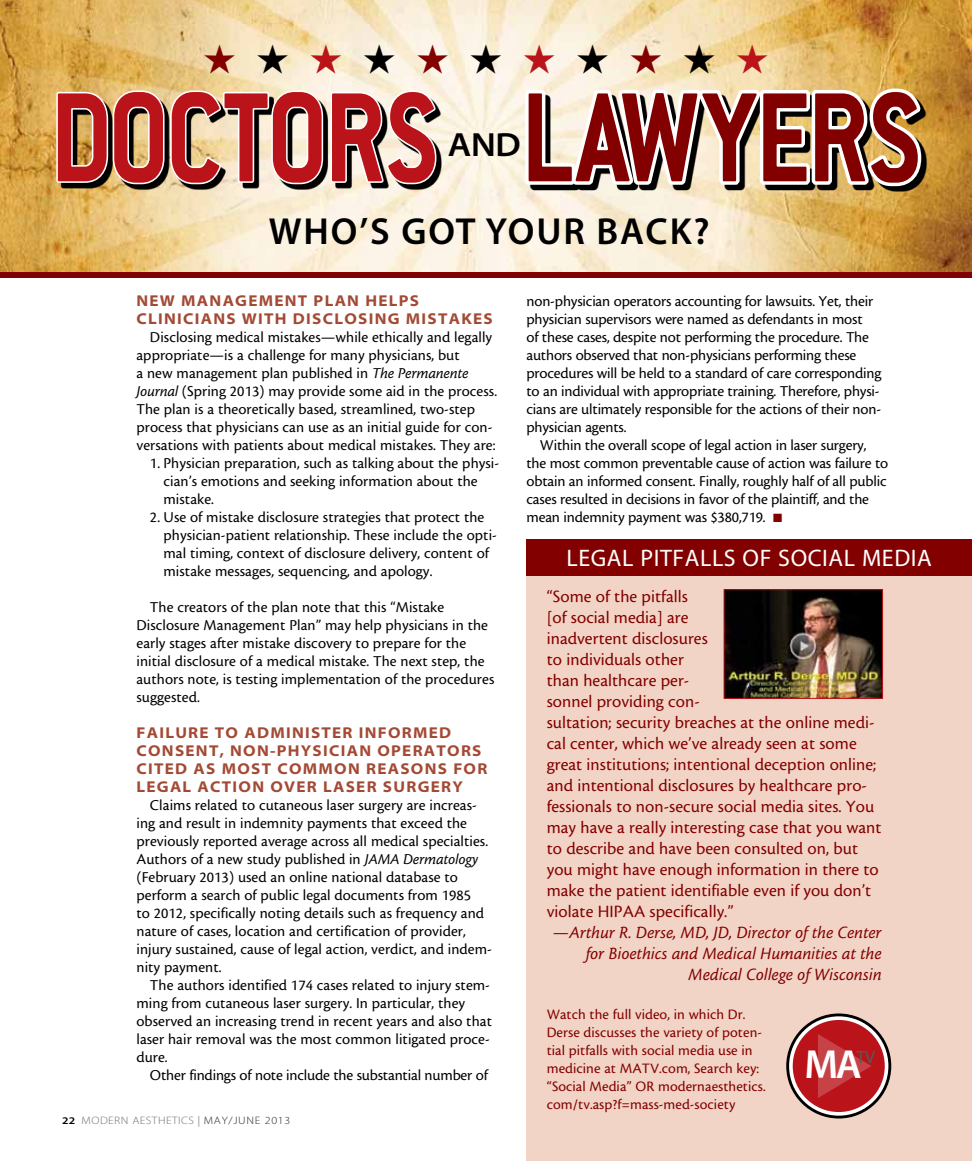
<style>
.page{position:relative;width:972px;height:1161px;background:#fff}
.page>*{position:absolute;margin:0;border:0;box-sizing:border-box;transform-origin:0 0}
.t1{font:700 139.5px "Conduit ITC Pro";letter-spacing:-.015em;color:#ba141a;scale:.83 1}
.t2{font:40.8px "Myriad MM 565 600";color:#fff}
.t3{font:40.5px "Zapf Dingbats ITC";color:#820000}
.t4{font:37.8px "Myriad MM 565 600";letter-spacing:.05em;color:#000}
.t5{font:33.6px "Myriad MM 565 700";color:#000}
.t6{font:24px "Myriad MM 400 600";letter-spacing:.025em;color:#fff}
.t7{font:18px/21px "Cronos MM 408 12";letter-spacing:.005em;color:#820000}
.t8{font:18px/21px "Cronos MM It 408 12";letter-spacing:.005em;color:#820000;text-align:right}
.t9{font:17.85px "Myriad MM 400 600";color:#58595b}
.t10{font:15.75px/18px "Cronos MM 408 10";letter-spacing:.005em;color:#000}
.t11{font:15.75px/18px "Myriad MM 700 700";letter-spacing:.08em;color:#a34a35}
.t12{font:15px/18px "Cronos MM 408 10";letter-spacing:.005em;color:#820000}
.t13{font:10.8px "Myriad MM 215 600";letter-spacing:.04em;color:#6d6e71;scale:1.11 1}
.s1{color:#000}
.s2{color:#ba141a}
.s3{color:#820000}
.s4{font-family:"Cronos MM It 408 10"}
.s5{font-family:"Myriad MM 565 600";font-size:10.2px;color:#000}
.s6{font-family:"Myriad MM 400 600";color:#939598}
.s7{color:#292829}
</style>
<div class="page">
<img style="left:0;top:0;width:972px;height:272px">
<div style="left:0;top:272px;width:972px;height:6px;background:#820000"></div>
<div style="left:526px;top:540px;width:446px;height:621px;background:#f2d4c6"></div>
<div style="left:526px;top:539px;width:446px;height:36px;background:#820000"></div>
<img style="left:726px;top:591px;width:155px;height:106px">
<div style="left:724px;top:589px;width:159px;height:110px;border:1px solid #ba141a"></div>
<svg style="left:786px;top:1013px;width:105px;height:106px"></svg>
<div style="left:791px;top:1018px;width:96px;height:96px;background:#ba141a;border-radius:50%"></div>
<div style="left:789px;top:1016px;width:99px;height:100px;border:4px solid #fff;border-radius:50%"></div>
<svg style="left:818px;top:1034px;width:53px;height:64px"></svg>
<svg style="left:62px;top:94px;width:865px;height:98px;background:#e9dfc9"></svg>
<svg style="left:55px;top:89px;width:383px;height:97px"></svg>
<svg style="left:522px;top:85px;width:404px;height:105px"></svg>
<h3 class="t3" style="left:203px;top:40px;width:568px">★<span class="s1">★</span><span class="s2">★</span><span class="s1">★</span>★<span class="s1">★</span><span class="s2">★</span><span class="s1">★</span>★<span class="s1">★</span><span class="s2">★</span></h3>
<h1 class="t1" style="left:50px;top:57px;width:1052px">DOCTORS <span class="s3">LAWYERS</span></h1>
<h3 class="t5" style="left:448px;top:128px;width:75px">AND</h3>
<h3 class="t4" style="left:269px;top:213px;width:442px">WHO’S GOT YOUR BACK?</h3>
<p class="t11" style="left:136px;top:293px;width:358px">NEW MANAGEMENT PLAN HELPS<br>CLINICIANS WITH DISCLOSING MISTAKES</p>
<p class="t10" style="left:136px;top:328px;width:362px;text-indent:13px">Disclosing medical mistakes—while ethically and legally appropriate—is a challenge for many physicians, but<br>a new management plan published in <span class="s4">The Permanente Journal</span> (Spring 2013) may provide some aid in the process.<br>The plan is a theoretically based, streamlined, two-step process that physicians can use as an initial guide for con&shy;versations with patients about medical mistakes. They are:</p>
<p class="t10" style="left:163px;top:454px;width:337px;text-indent:-13px">1. Physician preparation, such as talking about the physi&shy;cian’s emotions and seeking information about the mistake.</p>
<p class="t10" style="left:163px;top:508px;width:335px;text-indent:-13px">2. Use of mistake disclosure strategies that protect the physician-patient relationship. These include the opti&shy;mal timing, context of disclosure delivery, content of mistake messages, sequencing, and apology.</p>
<p class="t10" style="left:136px;top:598px;width:359px;text-indent:13px">The creators of the plan note that this “Mistake Disclosure Management Plan” may help physicians in the early stages after mistake discovery to prepare for the initial disclosure of a medical mistake. The next step, the authors note, is testing implementation of the procedures suggested.</p>
<p class="t11" style="left:136px;top:725px;width:122px">FAILURE TO ADM</p>
<p class="t11" style="left:286px;top:725px;width:83px">INISTER INF</p>
<p class="t11" style="left:136px;top:725px;width:352px;text-indent:252px">ORMED<br>CONSENT, NON-PHYSICIAN OPERATORS<br>CITED AS MOST COMMON REASONS FOR<br>LEGAL ACTION OVER LASER SURGERY</p>
<p class="t10" style="left:136px;top:796px;width:357px;text-indent:13px">Claims related to cutaneous laser surgery are increas&shy;ing and result in indemnity payments that exceed the previously reported average across all medical specialties.<br>Authors of a new study published in <span class="s4">JAMA Dermatology </span>(February 2013) used an online national database to perform a search of public legal documents from 1985<br>to 2012, specifically noting details such as frequency and nature of cases, location and certification of provider, injury sustained, cause of legal action, verdict, and indem&shy;nity payment.</p>
<p class="t10" style="left:136px;top:977px;width:357px;text-indent:13px">The authors identified 174 cases related to injury stem&shy;ming from cutaneous laser surgery. In particular, they observed an increasing trend in recent years and also that laser hair removal was the most common litigated proce&shy;dure.</p>
<p class="t10" style="left:150px;top:1067px;width:339px">Other findings of note include the substantial number of</p>
<p class="t13" style="left:62px;top:1115px;width:207px"><span class="s5">22</span> MODERN AESTHETICS <span class="s6">|</span> <span class="s7">MAY/JUNE 2013</span></p>
<p class="t10" style="left:527px;top:293px;width:356px">non-physician operators accounting for lawsuits. Yet, their physician supervisors were named as defendants in most<br>of these cases, despite not performing the procedure. The authors observed that non-physicians performing these procedures will be held to a standard of care corresponding to an individual with appropriate training. Therefore, physi&shy;cians are ultimately responsible for the actions of their non&shy;physician agents.</p>
<p class="t10" style="left:527px;top:437px;width:363px;text-indent:13px">Within the overall scope of legal action in laser surgery, the most common preventable cause of action was failure to obtain an informed consent. Finally, roughly half of all public cases resulted in decisions in favor of the plaintiff, and the mean indemnity payment was $380,719. <span class="s3">■</span></p>
<h3 class="t6" style="left:567px;top:547px;width:367px">LEGAL PITFALLS OF SOCIAL MEDIA</h3>
<p class="t7" style="left:547px;top:587px;width:336px">“Some of the pitfalls<br>[of social media] are<br>inadvertent disclosures<br>to individuals other<br>than healthcare per-<br>sonnel providing con-<br>sultation; security breaches at the online medi&shy;cal center, which we’ve already seen at some great institutions; intentional deception online; and intentional disclosures by healthcare pro&shy;fessionals to non-secure social media sites. You may have a really interesting case that you want to describe and have been consulted on, but you might have enough information in there to make the patient identifiable even if you don’t violate HIPAA specifically.”</p>
<p class="t8" style="left:553px;top:923px;width:330px">—Arthur R. Derse, MD, JD, Director of the Center for Bioethics and Medical Humanities at the<br>Medical College of Wisconsin</p>
<p class="t12" style="left:547px;top:1006px;width:220px">Watch the full video, in which Dr.<br>Derse discusses the variety of poten&shy;tial pitfalls with social media use in medicine at MATV.com, Search key: “Social Media” OR modernaesthetics. com/tv.asp?f=mass-med-society</p>
<h2 class="t2" style="left:804px;top:1045px;width:59px">MA</h2>
<p class="t9" style="left:856px;top:1048px;width:20px">TV</p>
</div>
